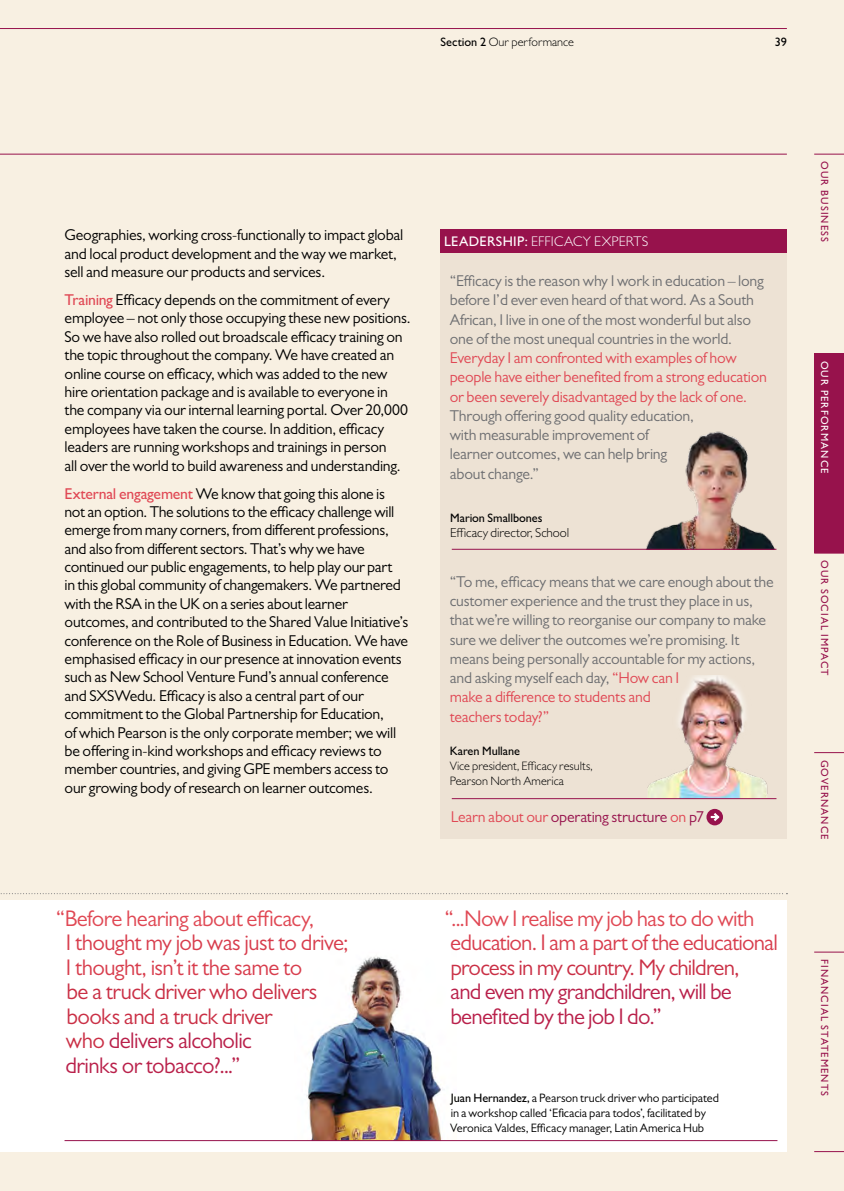
<style>
.page{position:relative;width:844px;height:1191px;background:#fff}
.page>*{position:absolute;margin:0;border:0;box-sizing:border-box;transform-origin:0 0}
.t1{font:22.75px/24.5px "Gill Sans MT Pro";letter-spacing:-.03em;color:#ca2f45}
.t2{font:22.75px/24.5px "Gill Sans MT Pro";letter-spacing:-.03em;color:#d83d4d}
.t3{font:22.75px "Gill Sans MT Pro";letter-spacing:-.03em;color:#e04854}
.t4{font:22.75px/24.5px "Gill Sans MT Pro";letter-spacing:-.035em;color:#b9204a}
.t5{font:15.75px/18.4px "Gill Sans MT Pro";letter-spacing:-.015em;color:#000}
.t6{font:15.75px/19.2px "Gill Sans MT Pro";letter-spacing:-.015em;color:#6d6e71}
.t7{font:15.75px/19.2px "Gill Sans MT Pro";letter-spacing:-.015em;color:#e04854}
.t8{font:15.75px "Gill Sans MT Pro";letter-spacing:-.015em;color:#97124c}
.t9{font:300 14px "Gill Sans MT Pro";color:#fff}
.t10{font:500 14px "Gill Sans MT Pro";color:#fff}
.t11{font:300 13.12px "Gill Sans MT Pro";letter-spacing:-.005em;color:#000}
.t12{font:12.25px/14.9px "Gill Sans MT Pro";letter-spacing:-.005em;color:#000}
.t13{font:300 12.25px/14.9px "Gill Sans MT Pro";color:#000}
.t14{font:500 12.25px "Gill Sans MT Pro";letter-spacing:-.005em;color:#000}
.t15{font:500 10.5px "Gill Sans MT Pro";letter-spacing:.1em;color:#97124c}
.t16{font:500 10.5px "Gill Sans MT Pro";letter-spacing:.1em;color:#fff}
.s1{font-weight:500}
.s2{font-weight:500;color:#e04854}
.s3{color:#b9204a}
.s4{color:#e04854}
</style>
<div class="page">
<div style="left:0;top:0;width:843px;height:1191px;background:#f8f0e2"></div>
<div style="left:0;top:900px;width:786px;height:251px;background:#fff"></div>
<div style="left:440px;top:251px;width:346px;height:587px;background:#ede2d4"></div>
<svg style="left:0;top:893px;width:787px;height:1px"></svg>
<hr style="left:0;top:154px;width:786px;height:1px;background:#97124c">
<svg style="left:706px;top:809px;width:16px;height:16px"></svg>
<svg style="left:710px;top:810px;width:11px;height:13px"></svg>
<div style="left:440px;top:229px;width:346px;height:24px;background:#97124c"></div>
<img style="left:637px;top:431px;width:140px;height:118px">
<img style="left:647px;top:675px;width:121px;height:123px">
<img style="left:306px;top:956px;width:136px;height:184px">
<hr style="left:64px;top:1140px;width:713px;height:1px;background:#97124c">
<hr style="left:451px;top:549px;width:325px;height:1px;background:#97124c">
<hr style="left:451px;top:798px;width:325px;height:1px;background:#97124c">
<hr style="left:0;top:28px;width:786px;height:1px;background:#97124c">
<div style="left:814px;top:354px;width:29px;height:199px;background:#97124c"></div>
<svg style="left:814px;top:154px;width:29px;height:1px"></svg>
<svg style="left:814px;top:752px;width:29px;height:1px"></svg>
<svg style="left:814px;top:1151px;width:29px;height:1px"></svg>
<svg style="left:814px;top:353px;width:29px;height:1px"></svg>
<svg style="left:814px;top:553px;width:29px;height:1px"></svg>
<svg style="left:814px;top:951px;width:29px;height:1px"></svg>
<p class="t13" style="left:440px;top:34px;width:135px"><span class="s1">Section 2</span> Our performance</p>
<p class="t14" style="left:774px;top:34px;width:14px">39</p>
<p class="t5" style="left:64px;top:226px;width:340px">Geographies, working cross-functionally to impact global and local product development and the way we market, sell and measure our products and services.</p>
<p class="t5" style="left:64px;top:290px;width:347px"><span class="s2">Training</span> Efficacy depends on the commitment of every employee – not only those occupying these new positions.<br>So we have also rolled out broadscale efficacy training on the topic throughout the company. We have created an online course on efficacy, which was added to the new hire orientation package and is available to everyone in the company via our internal learning portal. Over 20,000 employees have taken the course. In addition, efficacy leaders are running workshops and trainings in person<br>all over the world to build awareness and understanding.</p>
<p class="t5" style="left:64px;top:484px;width:345px"><span class="s2">External engagement</span> We know that going this alone is not an option. The solutions to the efficacy challenge will emerge from many corners, from different professions, and also from different sectors. That’s why we have continued our public engagements, to help play our part<br>in this global community of changemakers. We partnered with the RSA in the UK on a series about learner outcomes, and contributed to the Shared Value Initiative’s conference on the Role of Business in Education. We have emphasised efficacy in our presence at innovation events such as New School Venture Fund’s annual conference and SXSWedu. Efficacy is also a central part of our commitment to the Global Partnership for Education,<br>of which Pearson is the only corporate member; we will be offering in-kind workshops and efficacy reviews to member countries, and giving GPE members access to our growing body of research on learner outcomes.</p>
<h1 class="t3" style="left:56px;top:904px;width:260px">“Before hearing about efficacy,</h1>
<h1 class="t2" style="left:66px;top:930px;width:284px">I thought my job was just to drive;<br>I thought, isn’t it the same to</h1>
<h1 class="t1" style="left:65px;top:979px;width:253px">be a truck driver who delivers books and a truck driver<br>who <span class="s3">delivers alcoholic<br>drinks or tobacco?...”</span></h1>
<p class="t10" style="left:444px;top:233px;width:9px">Leadership</p>
<p class="t9" style="left:524px;top:233px;width:17px"><span class="s1">:</span> Efficac</p>
<p class="t9" style="left:582px;top:233px;width:33px">y Experts</p>
<p class="t6" style="left:449px;top:271px;width:315px">“Efficacy is the reason why I work in education – long before I’d ever even heard of that word. As a South African, I live in one of the most wonderful but also one of the most unequal countries in the world.</p>
<p class="t7" style="left:449px;top:348px;width:318px">Everyday I am confronted with examples of how people have either benefited from a strong education or been severely disadvantaged by the lack of one.</p>
<p class="t6" style="left:449px;top:406px;width:245px">Through offering good quality education, with measurable improvement of learner outcomes, we can help bring about change.”</p>
<p class="t14" style="left:450px;top:510px;width:94px">Marion Smallbones</p>
<p class="t11" style="left:450px;top:525px;width:121px">Efficacy director, School</p>
<p class="t6" style="left:449px;top:572px;width:325px">“To me, efficacy means that we care enough about the customer experience and the trust they place in us, that we’re willing to reorganise our company to make sure we deliver the outcomes we’re promising. It means being personally accountable for my actions, and asking myself each day, <span class="s4">“How can I<br>make a difference to students and<br>teachers today?”</span></p>
<p class="t14" style="left:449px;top:743px;width:72px">Karen Mullane</p>
<p class="t13" style="left:449px;top:758px;width:144px">Vice president, Efficacy results,<br>Pearson North America</p>
<p class="t8" style="left:450px;top:807px;width:254px"><span class="s4">Learn about our</span> operating structure <span class="s4">on</span> p7</p>
<h1 class="t3" style="left:444px;top:904px;width:311px">“...Now I realise my job has to do with</h1>
<h1 class="t2" style="left:450px;top:930px;width:329px">education. I am a part of the educational</h1>
<h1 class="t1" style="left:450px;top:954px;width:291px">process in my country. My children,</h1>
<h1 class="t4" style="left:450px;top:979px;width:283px">and even my grandchildren, will be benefited by the job I do.”</h1>
<p class="t12" style="left:450px;top:1090px;width:270px"><span class="s1">Juan Hernandez,</span> a Pearson truck driver who participated in a workshop called ‘Eficacia para todos’, facilitated by<br>Veronica Valdes, Efficacy manager, Latin America Hub</p>
<p class="t15" style="left:830px;top:161px;width:82px;rotate:90deg">OUR BUSINESS</p>
<p class="t16" style="left:830px;top:361px;width:113px;rotate:90deg">Our perfor man ce</p>
<p class="t15" style="left:830px;top:560px;width:117px;rotate:90deg">Our Social impact</p>
<p class="t15" style="left:830px;top:759px;width:80px;rotate:90deg">GoverNaNce</p>
<p class="t15" style="left:830px;top:959px;width:137px;rotate:90deg">Fin an cial statements</p>
</div>
